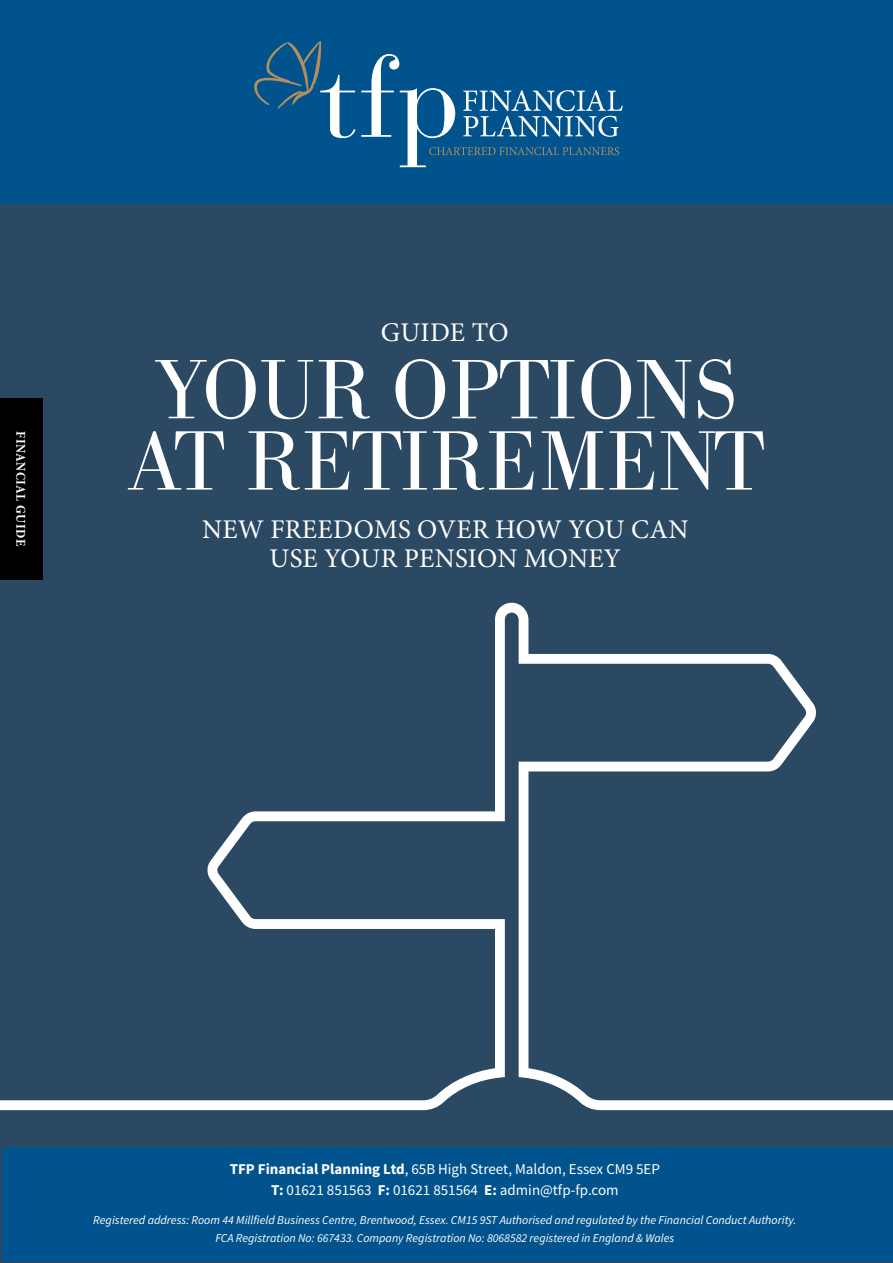
<style>
.page{position:relative;width:893px;height:1263px;background:#fff}
.page>*{position:absolute;margin:0;border:0;box-sizing:border-box;transform-origin:0 0}
.t1{font:300 82.5px/71.2px "Bodoni BE";letter-spacing:.01em;color:#fff;text-align:center}
.t2{font:27px/28.5px "Minion Pro";letter-spacing:.005em;color:#fff;text-align:center}
.t3{font:15px/21px "Source Sans Pro";color:#fff;text-align:center}
.t4{font:700 condensed 13.5px "Minion Pro";letter-spacing:.04em;color:#fff}
.t5{font:italic 12px/18px "Source Sans Pro";color:#fff;text-align:center}
.s1{font-weight:700}
</style>
<div class="page">
<div style="left:0;top:203px;width:893px;height:1060px;background:#2b4963"></div>
<div style="left:0;top:398px;width:43px;height:181px;background:#000"></div>
<svg style="left:0;top:603px;width:893px;height:507px"></svg>
<div style="left:0;top:0;width:893px;height:204px;background:#00538d"></div>
<div style="left:3px;top:1147px;width:890px;height:114px;background:#00538d"></div>
<svg style="left:361px;top:54px;width:262px;height:113px"></svg>
<svg style="left:254px;top:41px;width:101px;height:97px"></svg>
<p class="t4" style="left:30px;top:431px;width:117px;rotate:90deg">FINANCIAL GUIDE</p>
<h2 class="t2" style="left:381px;top:318px;width:129px">GUIDE TO</h2>
<h1 class="t1" style="left:128px;top:357px;width:639px">YOUR OPTIONS<br>AT RETIREMENT</h1>
<h2 class="t2" style="left:202px;top:516px;width:488px">NEW FREEDOMS OVER HOW YOU CAN<br>USE YOUR PENSION MONEY</h2>
<p class="t3" style="left:230px;top:1159px;width:432px"><span class="s1">TFP Financial Planning Ltd</span>, 65B High Street, Maldon, Essex CM9 5EP<br><span class="s1">T:</span> 01621 851563 <span class="s1">F:</span> 01621 851564 <span class="s1">E:</span> admin@tfp-fp.com</p>
<p class="t5" style="left:93px;top:1211px;width:705px">Registered address: Room 44 Millfield Business Centre, Brentwood, Essex. CM15 9ST Authorised and regulated by the Financial Conduct Authority.<br>FCA Registration No: 667433. Company Registration No: 8068582 registered in England &amp; Wales</p>
</div>
